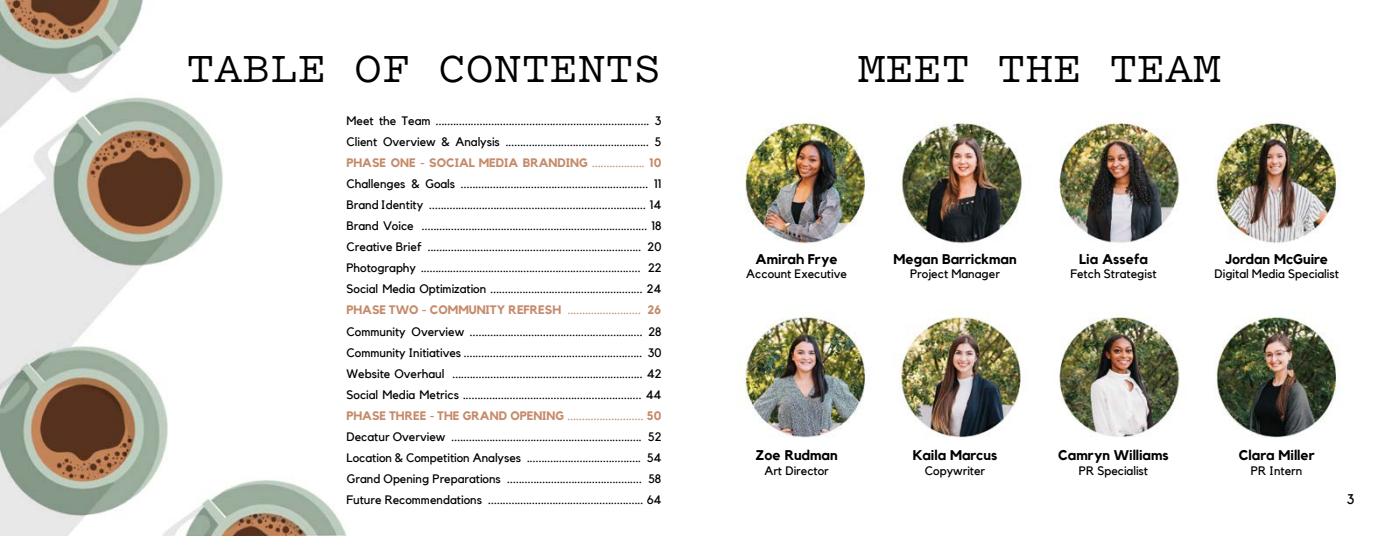
<style>
.page{position:relative;width:1386px;height:536px;background:#fff}
.page>*{position:absolute;margin:0;border:0;box-sizing:border-box;transform-origin:0 0}
.t1{font:500 45.5px "Pitch";color:#000}
.t2{font:700 14px "Kollektif";color:#000}
.t3{font:14px "Kollektif";color:#000}
.t4{font:12.25px/21px "Kollektif";color:#000;text-align:justify}
.s1{font-weight:700;color:#c58b6a}
.s2{color:#c58b6a}
</style>
<div class="page">
<img style="left:0;top:0;width:347px;height:535px">
<img style="left:743px;top:121px;width:598px;height:317px">
<h1 class="t1" style="left:187px;top:37px;width:476px">TABLE OF CONTENTS</h1>
<p class="t4" style="left:347px;top:110px;width:317px">Meet the Team ......................................................................... 3<br>Client Overview &amp; Analysis ................................................. 5<br><span class="s1">PHASE ONE - SOCIAL MEDIA BRANDING</span> <span class="s2">..................</span> <span class="s1">10<br></span>Challenges &amp; Goals ................................................................ 11<br>Brand Identity .......................................................................... 14<br>Brand Voice ............................................................................. 18<br>Creative Brief ......................................................................... 20<br>Photography ........................................................................... 22<br>Social Media Optimization .................................................... 24<br><span class="s1">PHASE TWO - COMMUNITY REFRESH</span> <span class="s2">.........................</span> <span class="s1">26<br></span>Community Overview ........................................................... 28<br>Community Initiatives ............................................................. 30<br>Website Overhaul ................................................................. 42<br>Social Media Metrics ............................................................. 44<br><span class="s1">PHASE THREE - THE GRAND OPENING</span> <span class="s2">..........................</span> <span class="s1">50<br></span>Decatur Overview ................................................................. 52<br>Location &amp; Competition Analyses ....................................... 54<br>Grand Opening Preparations .............................................. 58<br>Future Recommendations ..................................................... 64</p>
<h1 class="t1" style="left:858px;top:37px;width:365px">MEET THE TEAM</h1>
<p class="t2" style="left:756px;top:250px;width:84px">Amirah Frye</p>
<p class="t4" style="left:746px;top:263px;width:102px">Account Executive</p>
<p class="t2" style="left:894px;top:250px;width:125px">Megan Barrickman</p>
<p class="t4" style="left:910px;top:263px;width:91px">Project Manager</p>
<p class="t2" style="left:1079px;top:250px;width:70px">Lia Assefa</p>
<p class="t4" style="left:1071px;top:263px;width:88px">Fetch Strategist</p>
<p class="t2" style="left:1225px;top:250px;width:105px">Jordan McGuire</p>
<p class="t4" style="left:1215px;top:263px;width:126px">Digital Media Specialist</p>
<p class="t2" style="left:756px;top:447px;width:84px">Zoe Rudman</p>
<p class="t4" style="left:764px;top:460px;width:66px">Art Director</p>
<p class="t2" style="left:913px;top:447px;width:86px">Kaila Marcus</p>
<p class="t4" style="left:925px;top:460px;width:62px">Copywriter</p>
<p class="t2" style="left:1058px;top:447px;width:112px">Camryn Williams</p>
<p class="t4" style="left:1079px;top:460px;width:71px">PR Specialist</p>
<p class="t2" style="left:1239px;top:447px;width:77px">Clara Miller</p>
<p class="t4" style="left:1251px;top:460px;width:53px">PR Intern</p>
<p class="t3" style="left:1347px;top:490px;width:9px">3</p>
</div>
